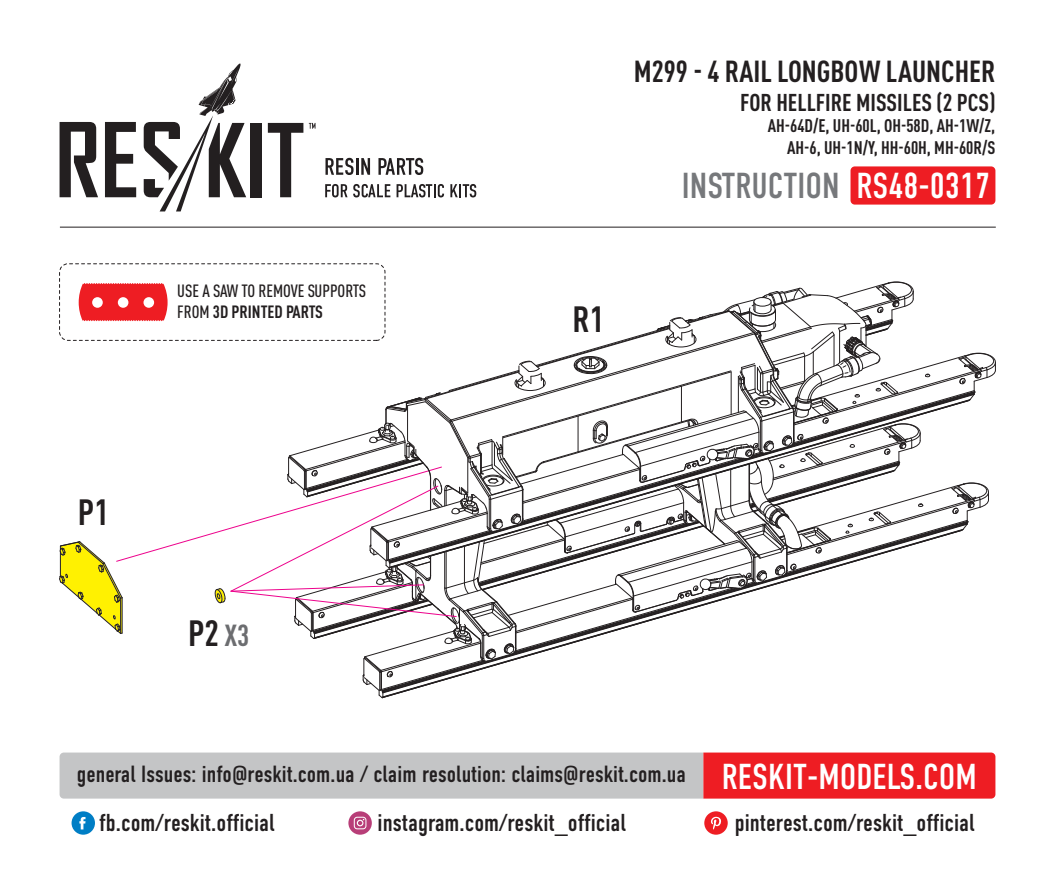
<style>
.page{position:relative;width:1055px;height:885px;background:#fff}
.page>*{position:absolute;margin:0;border:0;box-sizing:border-box;transform-origin:0 0}
.t1{font:36px "DIN Condensed C";color:#76787b}
.t2{font:700 condensed 36px "DIN Pro";color:#231f20}
.t3{font:700 condensed 30px "DIN Pro";color:#231f20}
.t4{font:24.3px "DIN Condensed C";color:#231f20}
.t5{font:700 condensed 24px "DIN Pro";color:#231f20}
.t6{font:23.4px "DIN Condensed C";color:#231f20}
.t7{font:700 condensed 18px/21.6px "DIN Pro";color:#231f20;text-align:right}
.t8{font:500 condensed 17.4px/21px "DIN Pro";color:#231f20}
.s1{font-weight:700}
.s2{font-size:30px;color:#6c6d70}
.s3{color:#fff}
.s4{font-size:36px;color:#fff}
</style>
<div class="page">
<svg style="left:60px;top:122px;width:38px;height:75px"></svg>
<svg style="left:105px;top:122px;width:31px;height:75px"></svg>
<div style="left:251px;top:123px;width:11px;height:74px;background:#231f20"></div>
<svg style="left:268px;top:123px;width:35px;height:74px"></svg>
<svg style="left:309px;top:123px;width:6px;height:6px"></svg>
<svg style="left:144px;top:63px;width:102px;height:148px"></svg>
<svg style="left:325px;top:158px;width:45px;height:17px"></svg>
<svg style="left:378px;top:158px;width:45px;height:17px"></svg>
<svg style="left:325px;top:184px;width:22px;height:13px"></svg>
<svg style="left:353px;top:184px;width:37px;height:13px"></svg>
<svg style="left:396px;top:184px;width:48px;height:13px"></svg>
<svg style="left:450px;top:184px;width:26px;height:13px"></svg>
<div style="left:850px;top:166px;width:145px;height:38px;background:#ee1d23;border-radius:4px"></div>
<hr style="left:60px;top:226px;width:935px;height:1px;background:#231f20">
<div style="left:72px;top:811px;width:23px;height:23px;background:#007ec5;border-radius:50%"></div>
<svg style="left:79px;top:817px;width:6px;height:12px"></svg>
<svg style="left:348px;top:811px;width:24px;height:23px"></svg>
<svg style="left:354px;top:816px;width:12px;height:13px"></svg>
<div style="left:704px;top:811px;width:23px;height:23px;background:#ee1d23;border-radius:50%"></div>
<svg style="left:711px;top:816px;width:10px;height:13px"></svg>
<svg style="left:60px;top:752px;width:935px;height:46px;background:#d19294"></svg>
<svg style="left:59px;top:281px;width:936px;height:417px"></svg>
<div style="left:59px;top:263px;width:326px;height:78px;border:1px dashed #231f20;border-radius:9px"></div>
<p class="t3" style="left:634px;top:49px;width:363px">M299 - 4 RAIL LONGBOW LAUNCHER</p>
<p class="t5" style="left:740px;top:84px;width:257px">FOR HELLFIRE MISSILES (2 PCS)</p>
<p class="t7" style="left:767px;top:114px;width:229px">AH-64D/E, UH-60L, OH-58D, AH-1W/Z,<br>AH-6, UH-1N/Y, HH-60H, MH-60R/S</p>
<h1 class="t2" style="left:78px;top:485px;width:32px">P1</h1>
<p class="t8" style="left:177px;top:279px;width:190px">USE A SAW TO REMOVE SUPPORTS<br>FROM <span class="s1">3D PRINTED PARTS</span></p>
<h1 class="t2" style="left:188px;top:606px;width:63px">P2 <span class="s2">X3</span></h1>
<h1 class="t2" style="left:572px;top:292px;width:33px">R1</h1>
<h1 class="t1" style="left:682px;top:167px;width:310px">INSTRUCTION <span class="s3">RS48-0317</span></h1>
<p class="t6" style="left:77px;top:761px;width:901px">general Issues: info@reskit.com.ua / claim resolution: claims@reskit.com.ua <span class="s4">RESKIT-MODELS.COM</span></p>
<p class="t4" style="left:99px;top:810px;width:177px">fb.com/reskit.official</p>
<p class="t4" style="left:377px;top:810px;width:250px">instagram.com/reskit_official</p>
<p class="t4" style="left:734px;top:810px;width:241px">pinterest.com/reskit_official</p>
</div>
